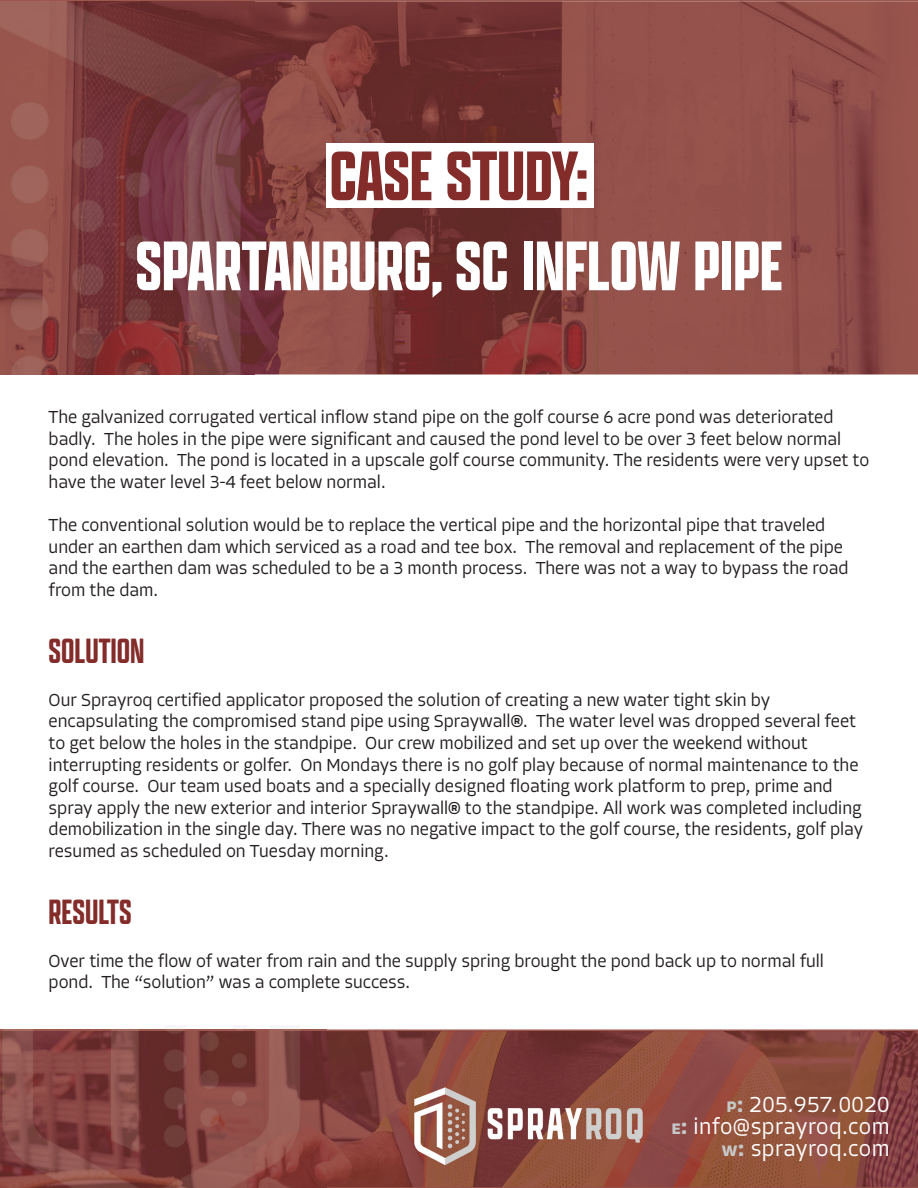
<style>
.page{position:relative;width:918px;height:1188px;background:#fff}
.page>*{position:absolute;margin:0;border:0;box-sizing:border-box;transform-origin:0 0}
.t1{font:600 75px "Apotek Comp";color:#fff}
.t2{font:600 75px "Apotek Comp";color:#832c2a}
.t3{font:500 37.5px "Apotek Comp";color:#832c2a}
.t4{font:300 22.5px/21.8px "Allotrope";letter-spacing:.02em;color:#fff;text-align:right}
.t5{font:300 18px/21.6px "Allotrope";color:#231f20}
.s1{font-weight:700;font-size:15.75px;color:#c6c7c7}
.s2{font-weight:700;color:#c6c7c7}
</style>
<div class="page">
<svg style="left:0;top:0;width:918px;height:1px"></svg>
<img style="left:255px;top:1px;width:663px;height:374px">
<div style="left:326px;top:143px;width:267px;height:65px;background:#fff"></div>
<img style="left:0;top:1px;width:255px;height:374px">
<hr style="left:326px;top:1029px;width:592px;height:2px;background:#9c584e">
<hr style="left:0;top:1187px;width:918px;height:1px;background:#9c584e">
<img style="left:326px;top:1031px;width:592px;height:156px">
<img style="left:410px;top:1080px;width:243px;height:98px">
<img style="left:0;top:1029px;width:326px;height:158px">
<h1 class="t2" style="left:330px;top:130px;width:260px">CASE STUDY:</h1>
<h1 class="t1" style="left:135px;top:220px;width:649px">SPARTANBURG, SC INFLOW PIPE</h1>
<p class="t5" style="left:49px;top:407px;width:822px">The galvanized corrugated vertical inflow stand pipe on the golf course 6 acre pond was deteriorated badly. The holes in the pipe were significant and caused the pond level to be over 3 feet below normal pond elevation. The pond is located in a upscale golf course community. The residents were very upset to have the water level 3-4 feet below normal.</p>
<p class="t5" style="left:49px;top:515px;width:801px">The conventional solution would be to replace the vertical pipe and the horizontal pipe that traveled under an earthen dam which serviced as a road and tee box. The removal and replacement of the pipe and the earthen dam was scheduled to be a 3 month process. There was not a way to bypass the road from the dam.</p>
<h2 class="t3" style="left:49px;top:628px;width:97px">SOLUTION</h2>
<p class="t5" style="left:49px;top:689px;width:816px">Our Sprayroq certified applicator proposed the solution of creating a new water tight skin by encapsulating the compromised stand pipe using Spraywall®. The water level was dropped several feet to get below the holes in the standpipe. Our crew mobilized and set up over the weekend without interrupting residents or golfer. On Mondays there is no golf play because of normal maintenance to the golf course. Our team used boats and a specially designed floating work platform to prep, prime and spray apply the new exterior and interior Spraywall® to the standpipe. All work was completed including demobilization in the single day. There was no negative impact to the golf course, the residents, golf play resumed as scheduled on Tuesday morning.</p>
<h2 class="t3" style="left:49px;top:889px;width:85px">RESULTS</h2>
<p class="t5" style="left:49px;top:950px;width:777px">Over time the flow of water from rain and the supply spring brought the pond back up to normal full pond. The “solution” was a complete success.</p>
<p class="t4" style="left:672px;top:1094px;width:219px"><span class="s1">P</span><span class="s2">:</span> 205.957.0020<br><span class="s1">E</span><span class="s2">:</span> info@sprayroq.com<br><span class="s1">W</span><span class="s2">:</span> sprayroq.com</p>
</div>
